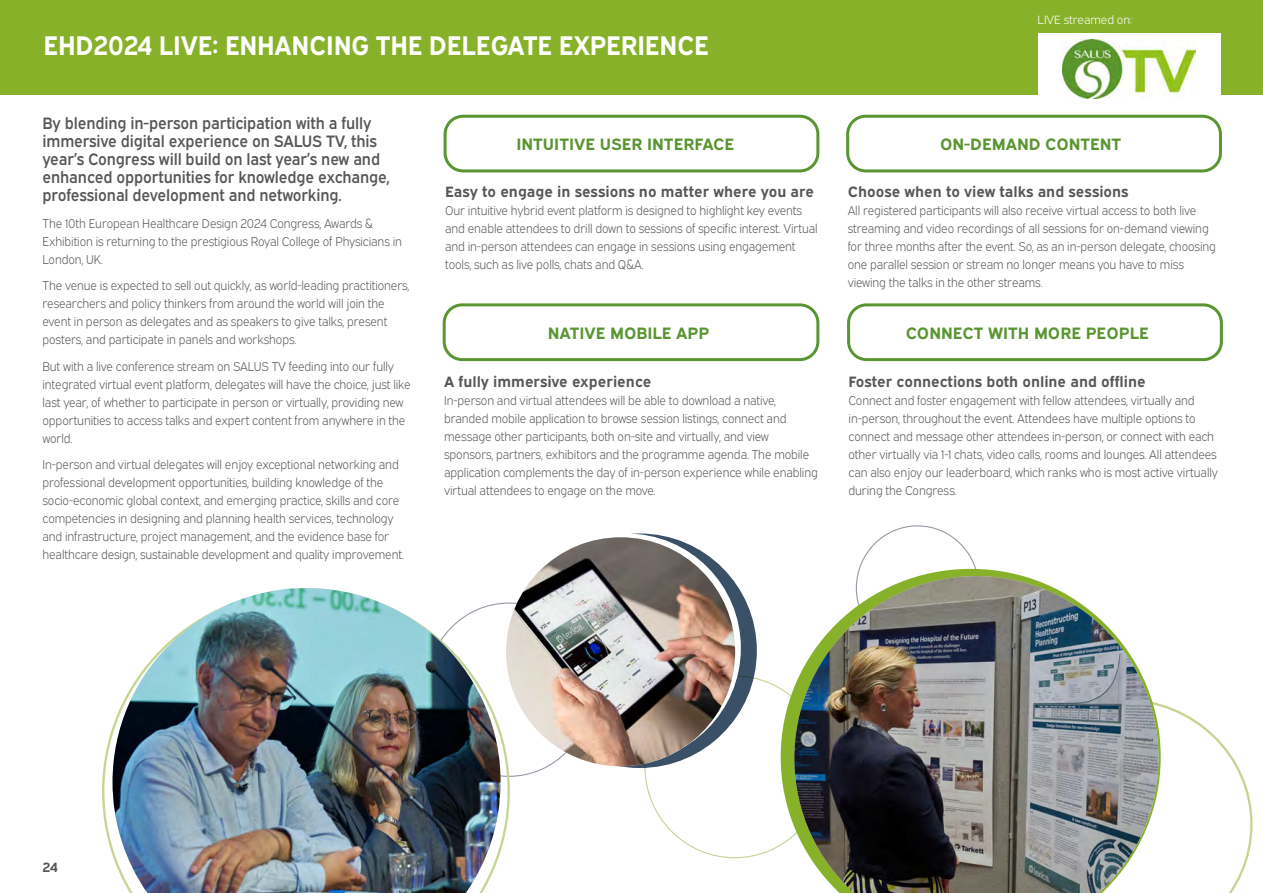
<style>
.page{position:relative;width:1263px;height:893px;background:#fff}
.page>*{position:absolute;margin:0;border:0;box-sizing:border-box;transform-origin:0 0}
.t1{font:700 27px "Expressway Rg";letter-spacing:-.01em;color:#fff;scale:.93 1}
.t2{font:16.5px/18px "Expressway Sb";letter-spacing:-.01em;color:#575756;scale:.94 1}
.t3{font:700 16.5px "Expressway Rg";color:#5a9532}
.t4{font:700 15px "Expressway Rg";color:#575756}
.t5{font:700 13.5px "Expressway Rg";color:#575756}
.t6{font:12.75px/18px "Expressway Lt";letter-spacing:-.01em;color:#575756;scale:.94 1}
.t7{font:12px "Expressway Lt";letter-spacing:-.01em;color:#fff}
</style>
<div class="page">
<div style="left:0;top:0;width:1263px;height:95px;background:#88b12a"></div>
<div style="left:444px;top:115px;width:375px;height:57px;border:3px solid #5a9532;border-radius:18px"></div>
<div style="left:846px;top:115px;width:376px;height:57px;border:3px solid #5a9532;border-radius:18px"></div>
<div style="left:847px;top:303px;width:376px;height:58px;border:3px solid #5a9532;border-radius:18px"></div>
<div style="left:443px;top:303px;width:376px;height:58px;border:3px solid #5a9532;border-radius:18px"></div>
<svg style="left:102px;top:602px;width:408px;height:254px"></svg>
<img style="left:113px;top:588px;width:388px;height:305px">
<div style="left:522px;top:533px;width:235px;height:235px;background:#395066;border-radius:50%"></div>
<svg style="left:512px;top:533px;width:229px;height:229px;fill:#fff"></svg>
<img style="left:506px;top:537px;width:229px;height:229px;border-radius:114px">
<svg style="left:1161px;top:704px;width:91px;height:189px"></svg>
<svg style="left:781px;top:569px;width:380px;height:277px"></svg>
<img style="left:794px;top:576px;width:364px;height:317px">
<div style="left:1037px;top:33px;width:183px;height:72px;background:#fff"></div>
<img style="left:1063px;top:39px;width:132px;height:59px">
<h1 class="t1" style="left:44px;top:24px;width:717px">EHD2024 LIVE: ENHANCING THE DELEGATE EXPERIENCE</h1>
<p class="t7" style="left:1037px;top:11px;width:96px">LIVE streamed on:</p>
<p class="t2" style="left:43px;top:113px;width:371px">By blending in-person participation with a fully immersive digital experience on SALUS TV, this year’s Congress will build on last year’s new and enhanced opportunities for knowledge exchange, professional development and networking.</p>
<p class="t6" style="left:43px;top:213px;width:384px">The 10th European Healthcare Design 2024 Congress, Awards &amp;<br>Exhibition is returning to the prestigious Royal College of Physicians in<br>London, UK.</p>
<p class="t6" style="left:43px;top:275px;width:392px">The venue is expected to sell out quickly, as world-leading practitioners, researchers and policy thinkers from around the world will join the event in person as delegates and as speakers to give talks, present posters, and participate in panels and workshops.</p>
<p class="t6" style="left:43px;top:356px;width:393px">But with a live conference stream on SALUS TV feeding into our fully integrated virtual event platform, delegates will have the choice, just like last year, of whether to participate in person or virtually, providing new opportunities to access talks and expert content from anywhere in the world.</p>
<p class="t6" style="left:43px;top:454px;width:386px">In-person and virtual delegates will enjoy exceptional networking and professional development opportunities, building knowledge of the socio-economic global context, and emerging practice, skills and core competencies in designing and planning health services, technology and infrastructure, project management, and the evidence base for healthcare design, sustainable development and quality improvement.</p>
<p class="t3" style="left:516px;top:131px;width:219px">INTUITIVE USER INTERFACE</p>
<p class="t3" style="left:940px;top:131px;width:183px">ON-DEMAND CONTENT</p>
<p class="t4" style="left:445px;top:180px;width:371px">Easy to engage in sessions no matter where you are</p>
<p class="t6" style="left:445px;top:200px;width:398px">Our intuitive hybrid event platform is designed to highlight key events and enable attendees to drill down to sessions of specific interest. Virtual and in-person attendees can engage in sessions using engagement tools, such as live polls, chats and Q&amp;A.</p>
<p class="t4" style="left:848px;top:180px;width:282px">Choose when to view talks and sessions</p>
<p class="t6" style="left:848px;top:200px;width:393px">All registered participants will also receive virtual access to both live streaming and video recordings of all sessions for on-demand viewing for three months after the event. So, as an in-person delegate, choosing one parallel session or stream no longer means you have to miss viewing the talks in the other streams.</p>
<p class="t3" style="left:548px;top:320px;width:163px">NATIVE MOBILE APP</p>
<p class="t3" style="left:906px;top:320px;width:245px">CONNECT WITH MORE PEOPLE</p>
<p class="t4" style="left:444px;top:370px;width:209px">A fully immersive experience</p>
<p class="t6" style="left:444px;top:390px;width:399px">In-person and virtual attendees will be able to download a native, branded mobile application to browse session listings, connect and message other participants, both on-site and virtually, and view sponsors, partners, exhibitors and the programme agenda. The mobile application complements the day of in-person experience while enabling virtual attendees to engage on the move.</p>
<p class="t4" style="left:848px;top:370px;width:299px">Foster connections both online and offline</p>
<p class="t6" style="left:848px;top:390px;width:395px">Connect and foster engagement with fellow attendees, virtually and in-person, throughout the event. Attendees have multiple options to connect and message other attendees in-person, or connect with each other virtually via 1-1 chats, video calls, rooms and lounges. All attendees can also enjoy our leaderboard, which ranks who is most active virtually during the Congress.</p>
<p class="t5" style="left:43px;top:856px;width:17px">24</p>
</div>
